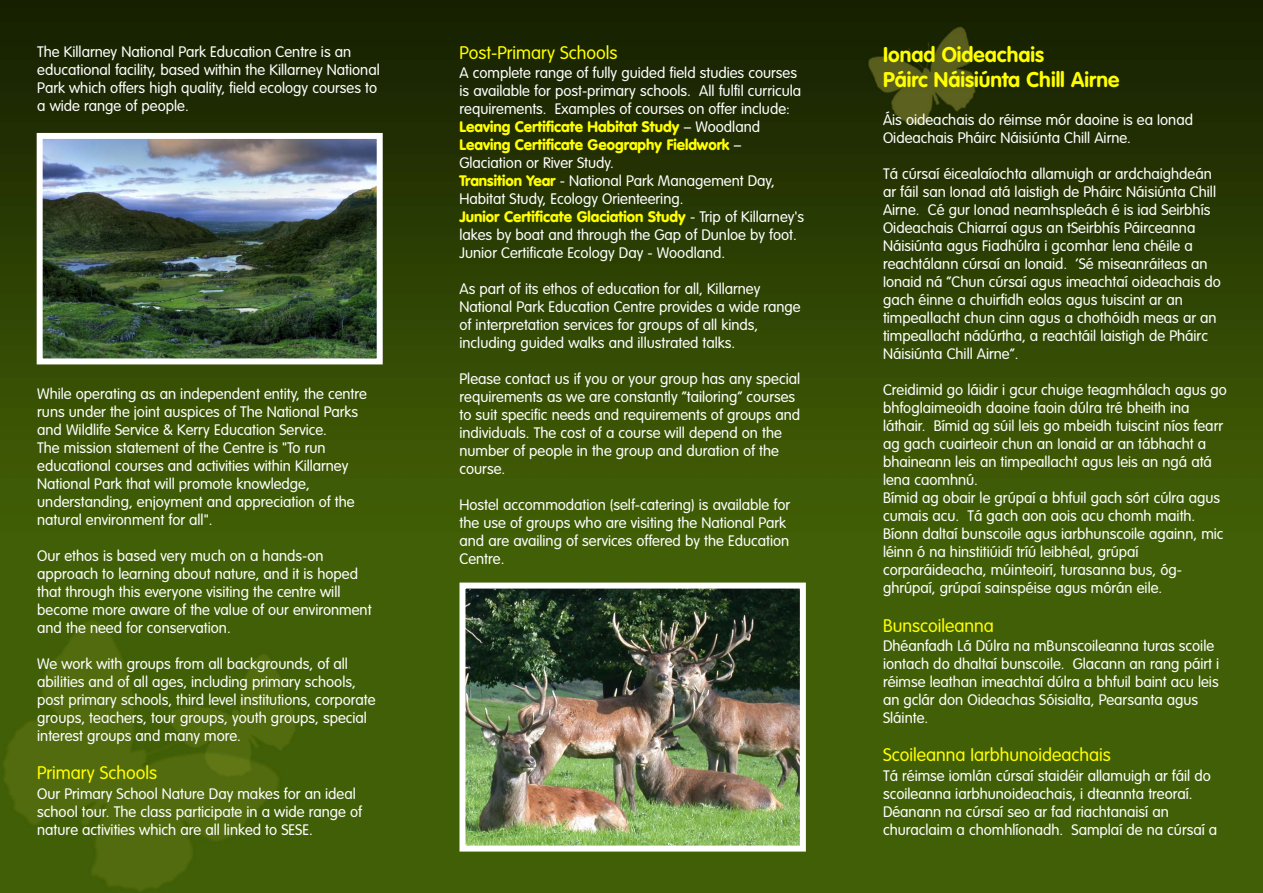
<style>
.page{position:relative;width:1263px;height:893px;background:#fff}
.page>*{position:absolute;margin:0;border:0;box-sizing:border-box;transform-origin:0 0}
.t1{font:700 21px/25.2px "VAG Rounded";color:#ff0}
.t2{font:300 18px "VAG Rounded";color:#ff0}
.t3{font:300 15px/18px "VAG Rounded";color:#fff}
.s1{font-weight:900;color:#ff0}
</style>
<div class="page">
<img style="left:0;top:0;width:1263px;height:893px">
<img style="left:44px;top:140px;width:332px;height:217px">
<div style="left:37px;top:133px;width:346px;height:231px;border:6px solid #fff"></div>
<img style="left:466px;top:590px;width:333px;height:255px">
<div style="left:459px;top:583px;width:347px;height:269px;border:6px solid #fff"></div>
<p class="t3" style="left:37px;top:44px;width:344px">The Killarney National Park Education Centre is an educational facility, based within the Killarney National Park which offers high quality, field ecology courses to a wide range of people.</p>
<p class="t3" style="left:37px;top:386px;width:331px">While operating as an independent entity, the centre runs under the joint auspices of The National Parks and Wildlife Service &amp; Kerry Education Service.<br>The mission statement of the Centre is "To run educational courses and activities within Killarney National Park that will promote knowledge, understanding, enjoyment and appreciation of the natural environment for all".</p>
<p class="t3" style="left:37px;top:548px;width:336px">Our ethos is based very much on a hands-on approach to learning about nature, and it is hoped that through this everyone visiting the centre will become more aware of the value of our environment and the need for conservation.</p>
<p class="t3" style="left:37px;top:656px;width:340px">We work with groups from all backgrounds, of all abilities and of all ages, including primary schools, post primary schools, third level institutions, corporate groups, teachers, tour groups, youth groups, special interest groups and many more.</p>
<p class="t2" style="left:37px;top:765px;width:122px">Primary Schools</p>
<p class="t3" style="left:37px;top:785px;width:326px">Our Primary School Nature Day makes for an ideal school tour. The class participate in a wide range of nature activities which are all linked to SESE.</p>
<p class="t2" style="left:459px;top:45px;width:160px">Post-Primary Schools</p>
<p class="t3" style="left:459px;top:65px;width:346px">A complete range of fully guided field studies courses is available for post-primary schools. All fulfil curricula requirements. Examples of courses on offer include:<br><span class="s1">Leaving Certificate Habitat Study</span> – Woodland <span class="s1">Leaving Certificate Geography Fieldwork</span> – Glaciation or River Study.<br><span class="s1">Transition Year</span> - National Park Management Day, Habitat Study, Ecology Orienteering.<br><span class="s1">Junior Certificate Glaciation Study</span> - Trip of Killarney's lakes by boat and through the Gap of Dunloe by foot.<br>Junior Certificate Ecology Day - Woodland.</p>
<p class="t3" style="left:459px;top:281px;width:343px">As part of its ethos of education for all, Killarney National Park Education Centre provides a wide range of interpretation services for groups of all kinds, including guided walks and illustrated talks.</p>
<p class="t3" style="left:459px;top:371px;width:342px">Please contact us if you or your group has any special requirements as we are constantly “tailoring” courses to suit specific needs and requirements of groups and individuals. The cost of a course will depend on the number of people in the group and duration of the course.</p>
<p class="t3" style="left:459px;top:497px;width:332px">Hostel accommodation (self-catering) is available for the use of groups who are visiting the National Park and are availing of services offered by the Education Centre.</p>
<h1 class="t1" style="left:883px;top:43px;width:238px">Ionad Oideachais<br>Páirc Náisiúnta Chill Airne</h1>
<p class="t3" style="left:883px;top:112px;width:311px">Áis oideachais do réimse mór daoine is ea Ionad<br>Oideachais Pháirc Náisiúnta Chill Airne.</p>
<p class="t3" style="left:883px;top:166px;width:339px">Tá cúrsaí éicealaíochta allamuigh ar ardchaighdeán ar fáil san Ionad atá laistigh de Pháirc Náisiúnta Chill Airne. Cé gur Ionad neamhspleách é is iad Seirbhís Oideachais Chiarraí agus an tSeirbhís Páirceanna Náisiúnta agus Fiadhúlra i gcomhar lena chéile a reachtálann cúrsaí an Ionaid. ‘Sé miseanráiteas an Ionaid ná “Chun cúrsaí agus imeachtaí oideachais do gach éinne a chuirfidh eolas agus tuiscint ar an timpeallacht chun cinn agus a chothóidh meas ar an timpeallacht nádúrtha, a reachtáil laistigh de Pháirc Náisiúnta Chill Airne”.</p>
<p class="t3" style="left:883px;top:382px;width:345px">Creidimid go láidir i gcur chuige teagmhálach agus go bhfoglaimeoidh daoine faoin dúlra tré bheith ina láthair. Bímid ag súil leis go mbeidh tuiscint níos fearr ag gach cuairteoir chun an Ionaid ar an tábhacht a bhaineann leis an timpeallacht agus leis an ngá atá lena caomhnú.<br>Bímid ag obair le grúpaí a bhfuil gach sórt cúlra agus cumais acu. Tá gach aon aois acu chomh maith.<br>Bíonn daltaí bunscoile agus iarbhunscoile againn, mic léinn ó na hinstitiúidí tríú leibhéal, grúpaí corparáideacha, múinteoirí, turasanna bus, óg&shy;ghrúpaí, grúpaí sainspéise agus mórán eile.</p>
<p class="t2" style="left:883px;top:618px;width:112px">Bunscoileanna</p>
<p class="t3" style="left:883px;top:638px;width:338px">Dhéanfadh Lá Dúlra na mBunscoileanna turas scoile iontach do dhaltaí bunscoile. Glacann an rang páirt i réimse leathan imeachtaí dúlra a bhfuil baint acu leis an gclár don Oideachas Sóisialta, Pearsanta agus Sláinte.</p>
<p class="t2" style="left:883px;top:747px;width:229px">Scoileanna Iarbhunoideachais</p>
<p class="t3" style="left:883px;top:767px;width:336px">Tá réimse iomlán cúrsaí staidéir allamuigh ar fáil do scoileanna iarbhunoideachais, i dteannta treoraí.<br>Déanann na cúrsaí seo ar fad riachtanaisí an churaclaim a chomhlíonadh. Samplaí de na cúrsaí a</p>
</div>
